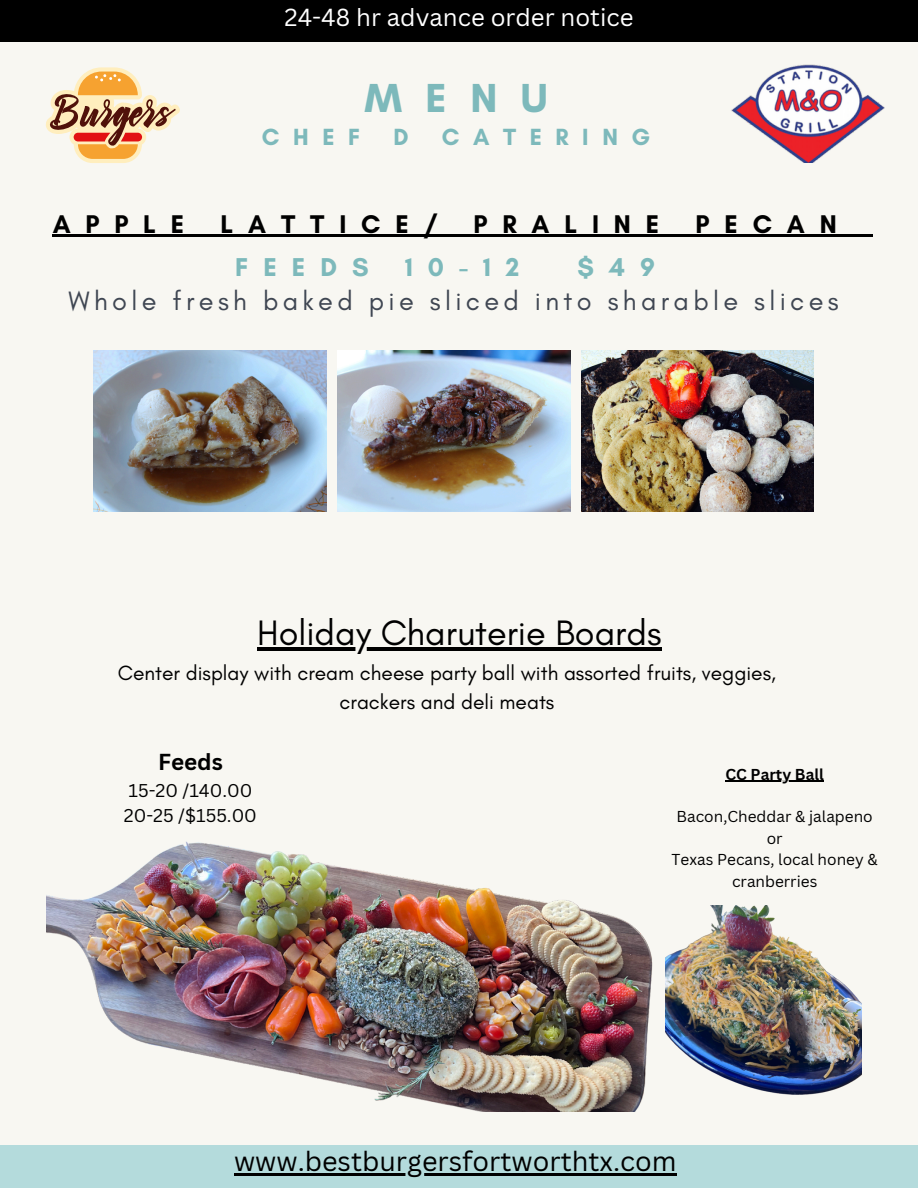
<style>
.page{position:relative;width:918px;height:1188px;background:#f8f7f2}
.page>*{position:absolute;margin:0;border:0;box-sizing:border-box;transform-origin:0 0}
.t1{font:700 41.25px "Glacial Indifference";color:#7db9bb}
.t2{font:36px "Glacial Indifference";color:#000}
.t3{font:27.15px "Glacial Indifference";letter-spacing:.16em;color:#3f4652}
.t4{font:27px "Canva Sans";color:#000}
.t5{font:700 26.25px "Glacial Indifference";letter-spacing:.57em;color:#7db9bb}
.t6{font:700 26.1px "Glacial Indifference";letter-spacing:.57em;color:#000}
.t7{font:24px "Canva Sans";color:#fff}
.t8{font:700 23.85px "Glacial Indifference";letter-spacing:.57em;color:#7db9bb}
.t9{font:700 22.5px "Canva Sans";color:#000}
.t10{font:21px/29.2px "Glacial Indifference";color:#000;text-align:center}
.t11{font:18px "Canva Sans";color:#000}
.t12{font:15.45px/21.3px "Canva Sans";color:#000;text-align:center}
.t13{font:700 15.45px "Canva Sans";color:#000}
</style>
<div class="page">
<div style="left:0;top:0;width:918px;height:42px;background:#000"></div>
<div style="left:0;top:1146px;width:918px;height:42px;background:#b4dbdc"></div>
<img style="left:93px;top:350px;width:233px;height:161px">
<img style="left:338px;top:350px;width:232px;height:161px">
<img style="left:582px;top:350px;width:231px;height:161px">
<svg style="left:46px;top:67px;width:134px;height:96px"></svg>
<img style="left:731px;top:64px;width:154px;height:99px">
<img style="left:46px;top:841px;width:607px;height:271px">
<img style="left:665px;top:906px;width:197px;height:189px">
<hr style="left:53px;top:234px;width:399px;height:3px;background:#000">
<hr style="left:452px;top:234px;width:400px;height:3px;background:#000">
<hr style="left:852px;top:234px;width:21px;height:3px;background:#000">
<hr style="left:234px;top:1174px;width:443px;height:2px;background:#000">
<hr style="left:257px;top:647px;width:405px;height:4px;background:#000">
<hr style="left:725px;top:781px;width:99px;height:1px;background:#000">
<p class="t7" style="left:285px;top:1px;width:351px">24-48 hr advance order notice</p>
<h4 class="t1" style="left:364px;top:73px;width:185px">MENU</h4>
<h1 class="t8" style="left:262px;top:122px;width:100px">CHEF</h1>
<h1 class="t8" style="left:393px;top:122px;width:17px">D</h1>
<h1 class="t8" style="left:442px;top:122px;width:210px">CATERING</h1>
<h5 class="t6" style="left:53px;top:208px;width:133px">APPLE</h5>
<h5 class="t6" style="left:221px;top:208px;width:218px">LATTICE/</h5>
<h5 class="t6" style="left:474px;top:208px;width:187px">PRALINE</h5>
<h5 class="t6" style="left:696px;top:208px;width:143px">PECAN</h5>
<h3 class="t5" style="left:235px;top:251px;width:135px">FEEDS</h3>
<h3 class="t5" style="left:405px;top:251px;width:116px">10-12</h3>
<h3 class="t5" style="left:578px;top:251px;width:79px">$49</h3>
<h3 class="t3" style="left:69px;top:284px;width:772px">Whole fresh baked pie sliced into sharable slices</h3>
<p class="t2" style="left:257px;top:611px;width:406px">Holiday Charuterie Boards</p>
<p class="t10" style="left:118px;top:658px;width:660px">Center display with cream cheese party ball with assorted fruits, veggies, crackers and deli meats</p>
<p class="t9" style="left:158px;top:746px;width:66px">Feeds</p>
<p class="t11" style="left:129px;top:778px;width:125px">15-20 /140.00</p>
<p class="t11" style="left:124px;top:802px;width:134px">20-25 /$155.00</p>
<p class="t13" style="left:725px;top:763px;width:100px">CC Party Ball</p>
<p class="t12" style="left:677px;top:806px;width:198px">Bacon,Cheddar &amp; jalapeno</p>
<p class="t12" style="left:767px;top:827px;width:17px">or</p>
<p class="t12" style="left:672px;top:849px;width:208px">Texas Pecans, local honey &amp; cranberries</p>
<h2 class="t4" style="left:234px;top:1142px;width:444px">www.bestburgersfortworthtx.com</h2>
</div>
